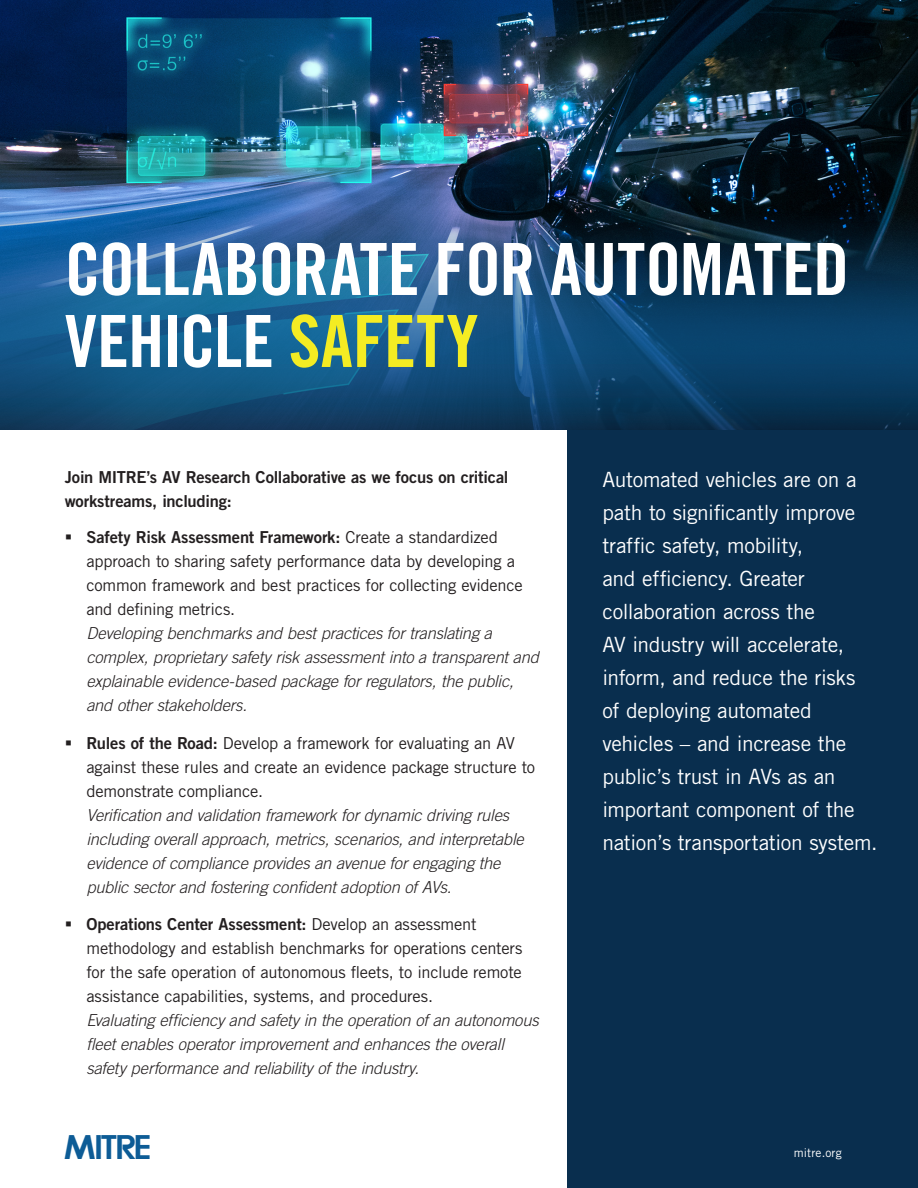
<style>
.page{position:relative;width:918px;height:1188px;background:#fff}
.page>*{position:absolute;margin:0;border:0;box-sizing:border-box;transform-origin:0 0}
.t1{font:72px/72px "Trade Gothic LT Pro Bd Cn 20";letter-spacing:-.01em;color:#fff}
.t2{font:30px "MITRE";letter-spacing:-.01em;color:#0d5c96}
.t3{font:21px/33px "Trade Gothic LT Pro";letter-spacing:-.015em;color:#fff}
.t4{font:italic 300 16.5px/24px "Trade Gothic LT Pro";letter-spacing:-.01em;color:#231f20}
.t5{font:16.5px/24px "Trade Gothic LT Pro";letter-spacing:-.01em;color:#231f20}
.t6{font:16.5px/24px "Trade Gothic LT Pro Bd 2";letter-spacing:-.01em;color:#231f20}
.t7{font:12px "Trade Gothic LT Pro";letter-spacing:.01em;color:#fff}
.s1{color:#f4ec23}
.s2{font-family:"Trade Gothic LT Pro"}
.s3{font-family:"Trade Gothic LT Pro Bd 2"}
</style>
<div class="page">
<div style="left:568px;top:0;width:350px;height:1188px;background:#092e4e"></div>
<img style="left:0;top:0;width:918px;height:208px">
<svg style="left:0;top:208px;width:918px;height:222px;background:#154b75"></svg>
<h1 class="t1" style="left:65px;top:233px;width:786px">COLLABORATE FOR AUTOMATED<br>VEHICLE <span class="s1">SAFETY</span></h1>
<p class="t6" style="left:65px;top:465px;width:445px">Join MITRE’s AV Research Collaborative as we focus on critical workstreams, including:</p>
<p class="t6" style="left:86px;top:525px;width:413px">Safety Risk Assessment Framework: <span class="s2">Create a standardized</span></p>
<p class="t5" style="left:86px;top:549px;width:438px">approach to sharing safety performance data by developing a common framework and best practices for collecting evidence and defining metrics.</p>
<p class="t4" style="left:86px;top:622px;width:454px">Developing benchmarks and best practices for translating a complex, proprietary safety risk assessment into a transparent and explainable evidence-based package for regulators, the public, and other stakeholders.</p>
<p class="t5" style="left:86px;top:731px;width:450px"><span class="s3">Rules of the Road:</span> Develop a framework for evaluating an AV against these rules and create an evidence package structure to demonstrate compliance.</p>
<p class="t4" style="left:86px;top:803px;width:439px">Verification and validation framework for dynamic driving rules including overall approach, metrics, scenarios, and interpretable evidence of compliance provides an avenue for engaging the public sector and fostering confident adoption of AVs.</p>
<p class="t6" style="left:86px;top:912px;width:392px">Operations Center Assessment: <span class="s2">Develop an assessment</span></p>
<p class="t5" style="left:86px;top:936px;width:438px;text-align:justify">methodology and establish benchmarks for operations centers for the safe operation of autonomous fleets, to include remote assistance capabilities, systems, and procedures.</p>
<p class="t4" style="left:86px;top:1009px;width:454px">Evaluating efficiency and safety in the operation of an autonomous fleet enables operator improvement and enhances the overall safety performance and reliability of the industry.</p>
<h2 class="t2" style="left:65px;top:1135px;width:89px">MITRE</h2>
<p class="t3" style="left:602px;top:463px;width:277px">Automated vehicles are on a path to significantly improve traffic safety, mobility,<br>and efficiency. Greater collaboration across the<br>AV industry will accelerate, inform, and reduce the risks of deploying automated vehicles – and increase the public’s trust in AVs as an important component of the nation’s transportation system.</p>
<p class="t7" style="left:794px;top:1145px;width:49px">mitre.org</p>
</div>
